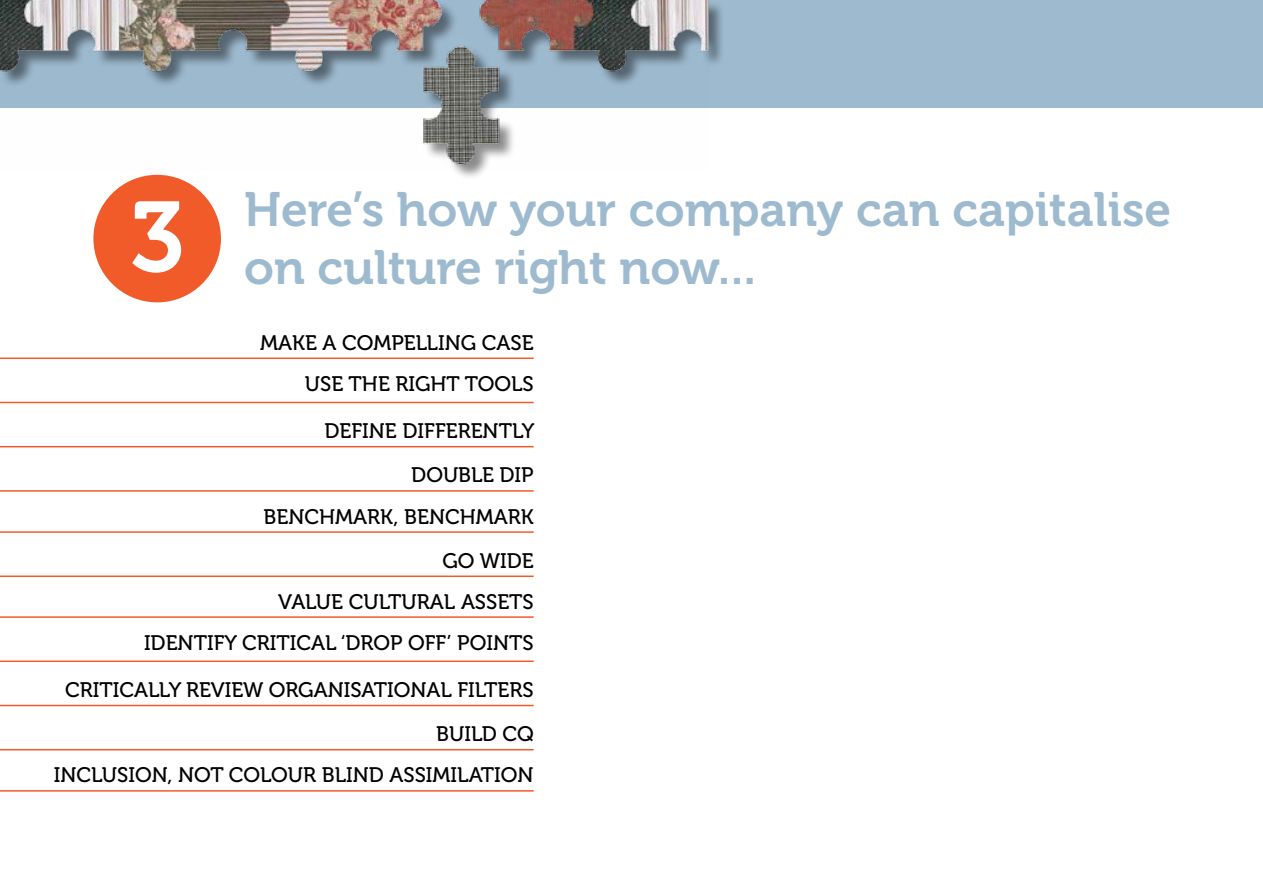
<style>
.page{position:relative;width:1263px;height:893px;background:#fff}
.page>*{position:absolute;margin:0;border:0;box-sizing:border-box;transform-origin:0 0}
.t1{font:99px "Museo 700";color:#fff}
.t2{font:48px/57.6px "Museo 700";color:#9ebacf}
.t3{font:21px "Museo 500";color:#000}
</style>
<div class="page">
<div style="left:93px;top:175px;width:128px;height:127px;background:#f15a29;border-radius:50%"></div>
<div style="left:0;top:0;width:1263px;height:107px;background:#9ebacf"></div>
<hr style="left:0;top:357px;width:534px;height:2px;background:#f15a29">
<hr style="left:0;top:616px;width:534px;height:2px;background:#f15a29">
<hr style="left:0;top:446px;width:534px;height:1px;background:#f15a29">
<hr style="left:0;top:705px;width:534px;height:1px;background:#f15a29">
<hr style="left:0;top:531px;width:534px;height:2px;background:#f15a29">
<hr style="left:0;top:790px;width:534px;height:2px;background:#f15a29">
<hr style="left:0;top:402px;width:534px;height:1px;background:#f15a29">
<hr style="left:0;top:660px;width:534px;height:2px;background:#f15a29">
<hr style="left:0;top:490px;width:534px;height:2px;background:#f15a29">
<hr style="left:0;top:749px;width:534px;height:1px;background:#f15a29">
<hr style="left:0;top:575px;width:534px;height:2px;background:#f15a29">
<div style="left:0;top:0;width:725px;height:180px;background:#000;opacity:.45"></div>
<img style="left:0;top:0;width:709px;height:170px">
<h1 class="t1" style="left:130px;top:182px;width:57px">3</h1>
<h2 class="t2" style="left:244px;top:181px;width:929px">Here’s how your company can capitalise on culture right now...</h2>
<p class="t3" style="left:260px;top:331px;width:275px">MAKE A COMPELLING CASE</p>
<p class="t3" style="left:305px;top:372px;width:230px">USE THE RIGHT TOOLS</p>
<p class="t3" style="left:324px;top:419px;width:211px">DEFINE DIFFERENTLY</p>
<p class="t3" style="left:411px;top:464px;width:124px">DOUBLE DIP</p>
<p class="t3" style="left:264px;top:505px;width:272px">BENCHMARK, BENCHMARK</p>
<p class="t3" style="left:442px;top:549px;width:93px">GO WIDE</p>
<p class="t3" style="left:278px;top:590px;width:257px">VALUE CULTURAL ASSETS</p>
<p class="t3" style="left:144px;top:631px;width:391px">IDENTIFY CRITICAL ‘DROP OFF’ POINTS</p>
<p class="t3" style="left:65px;top:678px;width:470px">CRITICALLY REVIEW ORGANISATIONAL FILTERS</p>
<p class="t3" style="left:436px;top:722px;width:99px">BUILD CQ</p>
<p class="t3" style="left:54px;top:764px;width:481px">INCLUSION, NOT COLOUR BLIND ASSIMILATION</p>
</div>
